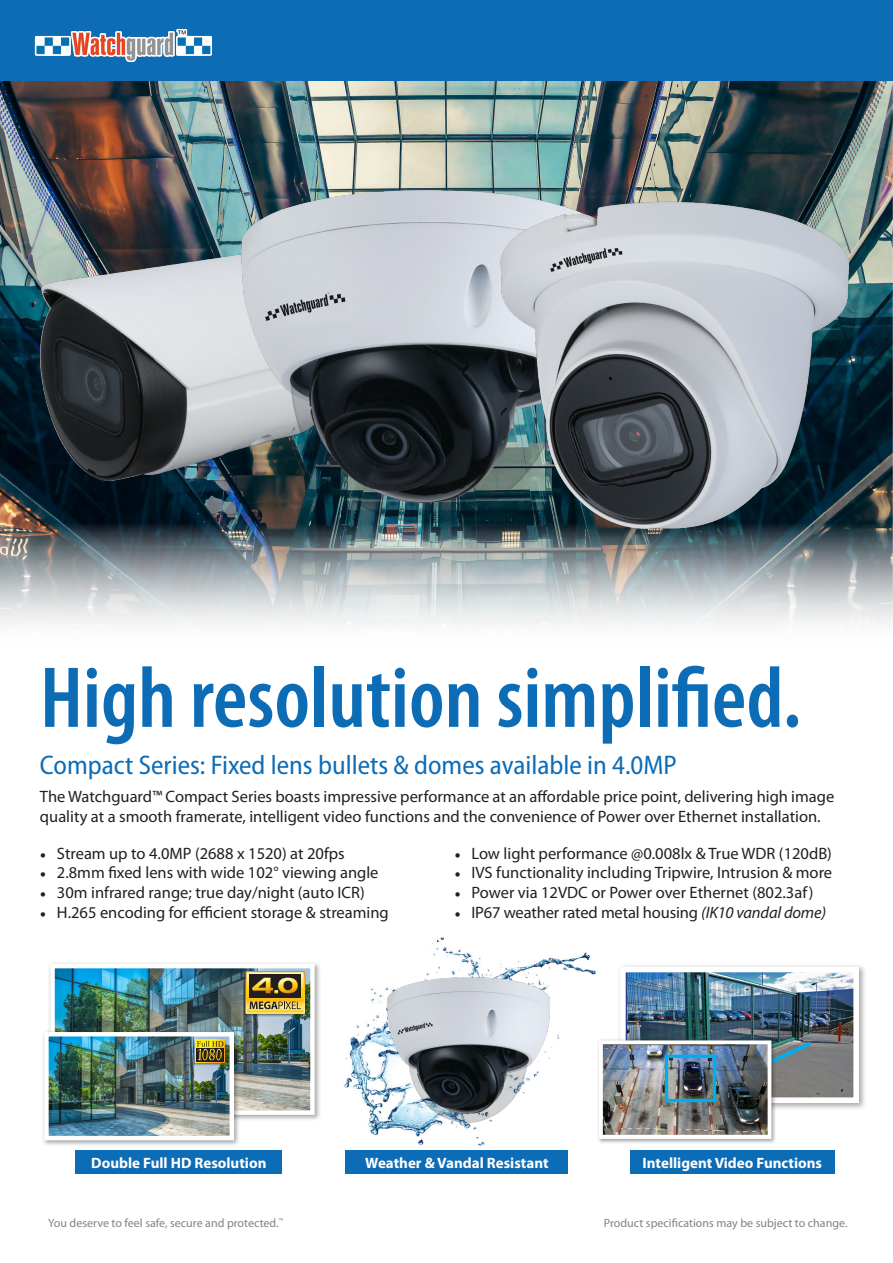
<style>
.page{position:relative;width:893px;height:1263px;background:#fff}
.page>*{position:absolute;margin:0;border:0;box-sizing:border-box;transform-origin:0 0}
.t1{font:600 condensed 87.45px "Myriad Pro";color:#0d6cb6}
.t2{font:semi-condensed 27px "Myriad Pro";color:#0d6cb6}
.t3{font:16.5px/19.8px "Myriad Pro";color:#231f20}
.t4{font:700 15px "Myriad Pro";color:#fff}
.t5{font:12px "Myriad Pro";color:#808285}
.s1{font-family:"Minion Pro"}
.s2{font-style:italic}
</style>
<div class="page">
<div style="left:617px;top:963px;width:250px;height:148px;background:#231f20;opacity:.4"></div>
<img style="left:627px;top:974px;width:225px;height:122px">
<div style="left:620px;top:967px;width:239px;height:136px;border:6px solid #fff"></div>
<img style="left:344px;top:937px;width:252px;height:210px">
<div style="left:0;top:0;width:893px;height:81px;background:#0d6cb6"></div>
<img style="left:0;top:81px;width:892px;height:543px">
<div style="left:346px;top:1150px;width:222px;height:24px;background:#0d6cb6"></div>
<div style="left:76px;top:1150px;width:206px;height:24px;background:#0d6cb6"></div>
<img style="left:34px;top:28px;width:179px;height:33px">
<img style="left:384px;top:972px;width:172px;height:154px">
<div style="left:48px;top:961px;width:273px;height:160px;background:#231f20;opacity:.4"></div>
<img style="left:55px;top:969px;width:255px;height:141px">
<div style="left:50px;top:964px;width:265px;height:151px;border:4px solid #fff"></div>
<div style="left:42px;top:1029px;width:198px;height:117px;background:#231f20;opacity:.4"></div>
<img style="left:49px;top:1037px;width:180px;height:98px">
<div style="left:44px;top:1032px;width:190px;height:108px;border:4px solid #fff"></div>
<div style="left:243px;top:971px;width:64px;height:46px;background:#231f20;opacity:.65"></div>
<svg style="left:248px;top:973px;width:54px;height:38px"></svg>
<div style="left:249px;top:974px;width:52px;height:24px;background:#231f20"></div>
<svg style="left:249px;top:1001px;width:52px;height:8px"></svg>
<svg style="left:252px;top:977px;width:46px;height:17px"></svg>
<div style="left:193px;top:1039px;width:34px;height:28px;background:#231f20;opacity:.65"></div>
<svg style="left:195px;top:1039px;width:29px;height:23px"></svg>
<img style="left:23px;top:198px;width:211px;height:291px">
<img style="left:234px;top:179px;width:395px;height:354px">
<div style="left:630px;top:1150px;width:204px;height:24px;background:#0d6cb6"></div>
<div style="left:597px;top:1038px;width:180px;height:106px;background:#231f20;opacity:.4"></div>
<img style="left:601px;top:1039px;width:214px;height:97px">
<div style="left:599px;top:1040px;width:172px;height:99px;border:4px solid #fff"></div>
<div style="left:665px;top:1054px;width:51px;height:48px;border:3px solid #00aeef"></div>
<img style="left:491px;top:192px;width:368px;height:348px">
<p class="t1" style="left:40px;top:644px;width:763px">High resolution simplified.</p>
<p class="t2" style="left:40px;top:748px;width:638px">Compact Series: Fixed lens bullets &amp; domes available in 4.0MP</p>
<p class="t3" style="left:40px;top:786px;width:796px">The Watchguard™ Compact Series boasts impressive performance at an affordable price point, delivering high image quality at a smooth framerate, intelligent video functions and the convenience of Power over Ethernet installation.</p>
<p class="t3" style="left:40px;top:843px;width:306px"><span class="s1">•</span> Stream up to 4.0MP (2688 x 1520) at 20fps</p>
<p class="t3" style="left:40px;top:863px;width:340px"><span class="s1">•</span> 2.8mm fixed lens with wide 102° viewing angle</p>
<p class="t3" style="left:40px;top:882px;width:326px"><span class="s1">•</span> 30m infrared range; true day/night (auto ICR)</p>
<p class="t3" style="left:40px;top:902px;width:350px"><span class="s1">•</span> H.265 encoding for efficient storage &amp; streaming</p>
<p class="t3" style="left:454px;top:843px;width:379px"><span class="s1">•</span> Low light performance @0.008lx &amp; True WDR (120dB)</p>
<p class="t3" style="left:454px;top:863px;width:379px"><span class="s1">•</span> IVS functionality including Tripwire, Intrusion &amp; more</p>
<p class="t3" style="left:454px;top:882px;width:361px"><span class="s1">•</span> Power via 12VDC or Power over Ethernet (802.3af)</p>
<p class="t3" style="left:454px;top:902px;width:373px"><span class="s1">•</span> IP67 weather rated metal housing <span class="s2">(IK10 vandal dome)</span></p>
<p class="t4" style="left:91px;top:1153px;width:177px">Double Full HD Resolution</p>
<p class="t4" style="left:365px;top:1153px;width:185px">Weather &amp; Vandal Resistant</p>
<p class="t4" style="left:643px;top:1153px;width:181px">Intelligent Video Functions</p>
<p class="t5" style="left:48px;top:1215px;width:236px">You deserve to feel safe, secure and protected.<sup>™</sup></p>
<p class="t5" style="left:604px;top:1215px;width:245px">Product specifications may be subject to change.</p>
</div>
